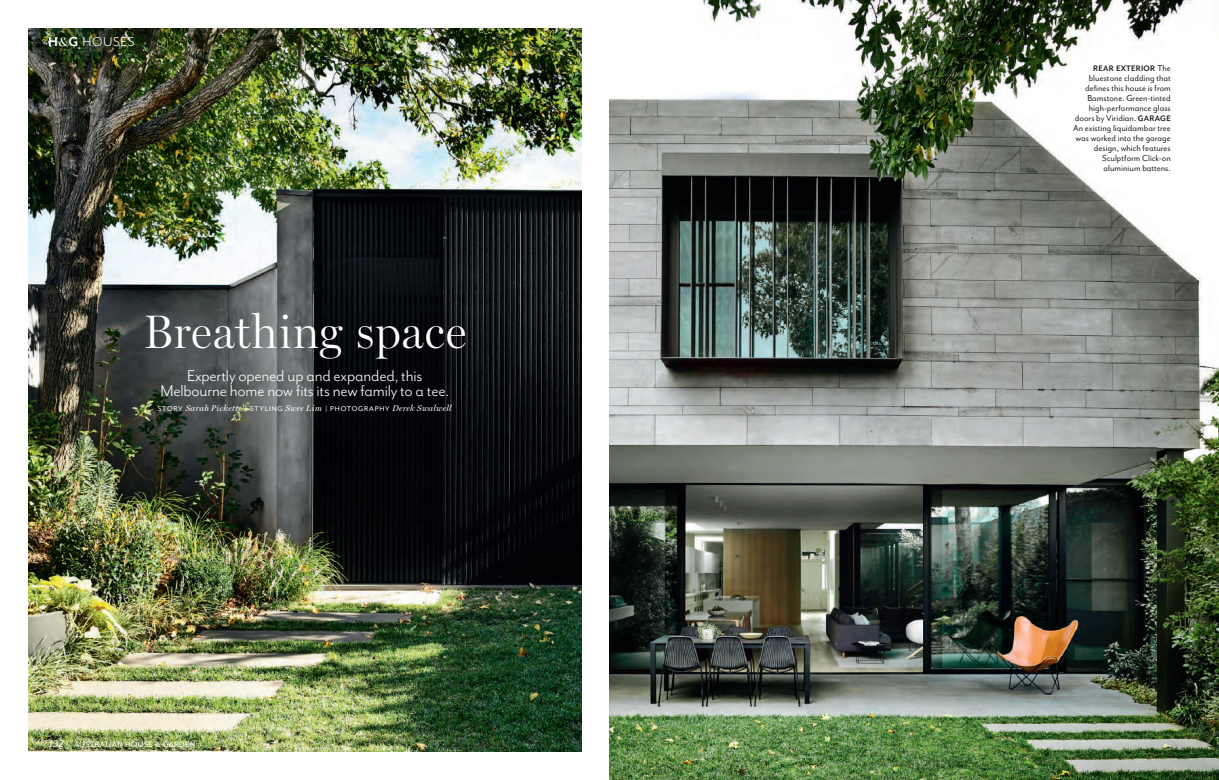
<style>
.page{position:relative;width:1219px;height:780px;background:#fff}
.page>*{position:absolute;margin:0;border:0;box-sizing:border-box;transform-origin:0 0}
.t1{font:300 47.2px "Miller Display";letter-spacing:.015em;color:#fff}
.t2{font:18px/15px "Mr Eaves San OT";letter-spacing:-.01em;color:#fff;text-align:center}
.t3{font:14.8px "Mr Eaves San OT";letter-spacing:.04em;color:#fff}
.t4{font:10px/10px "Mr Eaves San OT";letter-spacing:.005em;color:#231f20;text-align:right;scale:.95 1}
.t5{font:700 9.2px "Mr Eaves San OT";letter-spacing:.03em;color:#231f20;scale:.95 1}
.t6{font:9px "Mr Eaves Mod OT";letter-spacing:.03em;color:#fff}
.t7{font:italic 8.5px "Miller Display";letter-spacing:.035em;color:#fff}
.s1{font-family:"Mr Eaves Mod OT";font-weight:700;font-size:15px}
.s2{font-family:"Mr Eaves San OT";font-style:normal;font-size:8px}
.s3{font-family:"Eidetic Neo OT";font-style:italic;font-size:11.4px}
.s4{font-family:"Mr Eaves San OT";font-size:10.4px}
.s5{font-weight:400;font-size:10px}
.s6{font-weight:700;font-size:9.2px}
</style>
<div class="page">
<img style="left:609px;top:0;width:610px;height:780px">
<img style="left:28px;top:28px;width:553px;height:723px">
<svg style="left:58px;top:37px;width:10px;height:9px"></svg>
<h3 class="t3" style="left:48px;top:34px;width:88px"><span class="s1">H G</span> houses</h3>
<h1 class="t1" style="left:143px;top:303px;width:324px">Breathing space</h1>
<h2 class="t2" style="left:160px;top:368px;width:290px">Expertly opened up and expanded, this<br>Melbourne home now fits its new family to a tee.</h2>
<p class="t7" style="left:158px;top:403px;width:295px"><span class="s2">STORY</span> Sarah Pickette <span class="s2">| STYLING</span> Swee Lim <span class="s2">| PHOTOGRAPHY</span> Derek Swalwell</p>
<p class="t6" style="left:48px;top:739px;width:149px"><span class="s3">132</span> <span class="s4">|</span> AUSTRALIAN HOUSE &amp; GARDEN</p>
<p class="t5" style="left:1093px;top:63px;width:83px">REAR EXTERIOR <span class="s5">The</span></p>
<p class="t4" style="left:1073px;top:73px;width:104px">bluestone cladding that defines this house is from<br>Bamstone. Green-tinted high-performance glass doors by Viridian. <span class="s6">GARAGE<br></span>An existing liquidambar tree was worked into the garage design, which features<br>Sculptform Click-on aluminium battens.</p>
</div>
